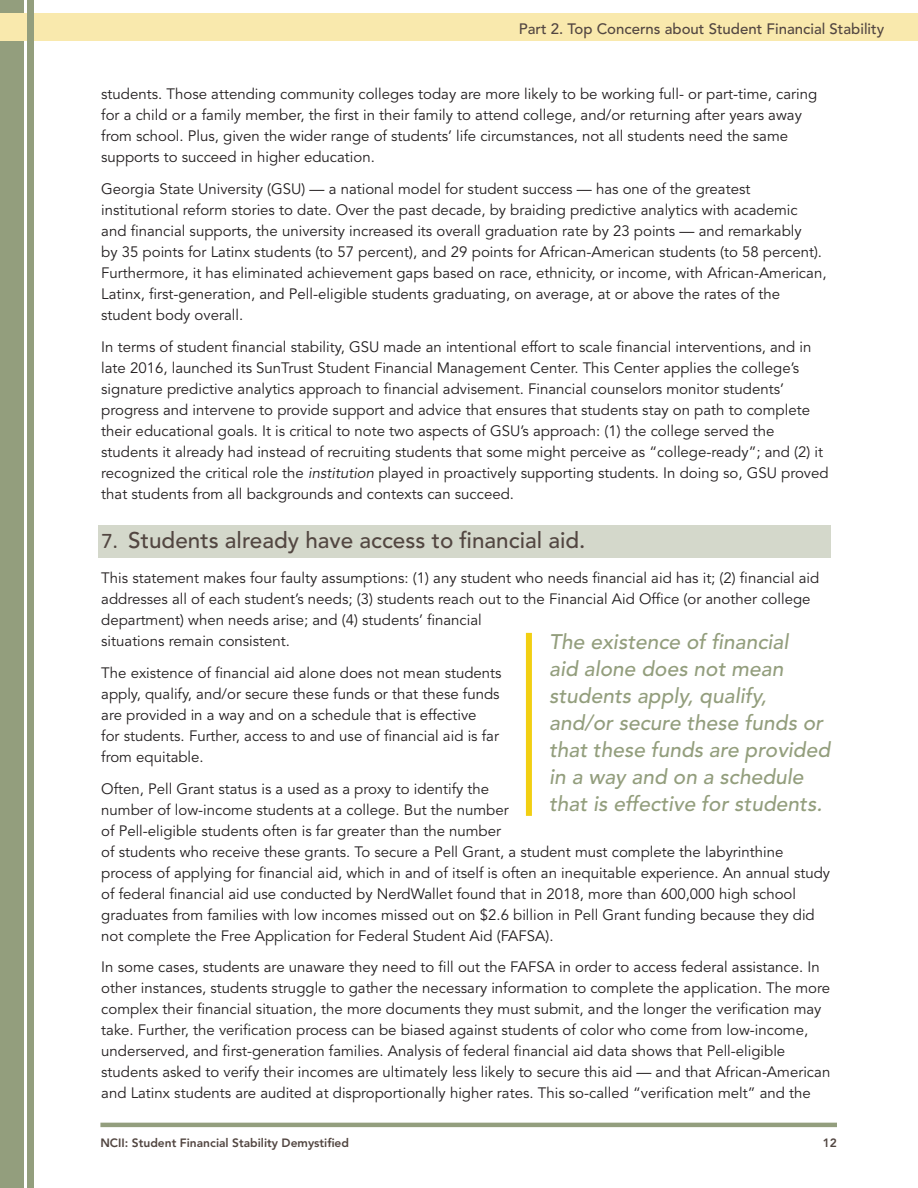
<style>
.page{position:relative;width:918px;height:1188px;background:#fff}
.page>*{position:absolute;margin:0;border:0;box-sizing:border-box;transform-origin:0 0}
.Subhead_c{font:500 22.5px "Avenir LT Std";color:#524641}
.pull_quote{font:italic 500 21px/27px "Avenir LT Std";color:#939e7d}
.body{font:15px/21px "Avenir LT Std";color:#231f20}
.Green_subhead{font:500 15px "Avenir LT Std";color:#524641}
.t1{font:800 12px "Avenir LT Std";color:#524641}
.s1{font-style:italic}
.s2{font-family:"Calibri";font-weight:400}
</style>
<div class="page">
<hr style="left:100px;top:1123px;width:737px;height:4px;background:#939e7d">
<div style="left:0;top:0;width:23px;height:1188px;background:#939e7d"></div>
<div style="left:0;top:13px;width:918px;height:28px;background:#f9e9ad"></div>
<div style="left:27px;top:0;width:7px;height:1188px;background:#939e7d"></div>
<div style="left:98px;top:525px;width:732px;height:32px;background:#d4d8cb"></div>
<div style="left:526px;top:633px;width:6px;height:183px;background:#f2cf12"></div>
<p class="Green_subhead" style="left:519px;top:20px;width:367px">Part 2. Top Concerns about Student Financial Stability</p>
<p class="body" style="left:101px;top:84px;width:718px">students. Those attending community colleges today are more likely to be working full- or part-time, caring for a child or a family member, the first in their family to attend college, and/or returning after years away from school. Plus, given the wider range of students’ life circumstances, not all students need the same supports to succeed in higher education.</p>
<p class="body" style="left:101px;top:179px;width:727px">Georgia State University (GSU) — a national model for student success — has one of the greatest institutional reform stories to date. Over the past decade, by braiding predictive analytics with academic and financial supports, the university increased its overall graduation rate by 23 points — and remarkably<br>by 35 points for Latinx students (to 57 percent), and 29 points for African-American students (to 58 percent).<br>Furthermore, it has eliminated achievement gaps based on race, ethnicity, or income, with African-American, Latinx, first-generation, and Pell-eligible students graduating, on average, at or above the rates of the student body overall.</p>
<p class="body" style="left:101px;top:336px;width:729px">In terms of student financial stability, GSU made an intentional effort to scale financial interventions, and in late 2016, launched its SunTrust Student Financial Management Center. This Center applies the college’s signature predictive analytics approach to financial advisement. Financial counselors monitor students’ progress and intervene to provide support and advice that ensures that students stay on path to complete their educational goals. It is critical to note two aspects of GSU’s approach: (1) the college served the students it already had instead of recruiting students that some might perceive as “college-ready”; and (2) it recognized the critical role the <span class="s1">institution</span> played in proactively supporting students. In doing so, GSU proved that students from all backgrounds and contexts can succeed.</p>
<p class="Subhead_c" style="left:101px;top:528px;width:486px"><span class="s2">7.</span> Students already have access to financial aid.</p>
<p class="body" style="left:101px;top:568px;width:720px">This statement makes four faulty assumptions: (1) any student who needs financial aid has it; (2) financial aid addresses all of each student’s needs; (3) students reach out to the Financial Aid Office (or another college department) when needs arise; and (4) students’ financial<br>situations remain consistent.</p>
<p class="body" style="left:101px;top:663px;width:402px">The existence of financial aid alone does not mean students apply, qualify, and/or secure these funds or that these funds are provided in a way and on a schedule that is effective<br>for students. Further, access to and use of financial aid is far from equitable.</p>
<p class="body" style="left:101px;top:778px;width:730px">Often, Pell Grant status is a used as a proxy to identify the<br>number of low-income students at a college. But the number<br>of Pell-eligible students often is far greater than the number<br>of students who receive these grants. To secure a Pell Grant, a student must complete the labyrinthine process of applying for financial aid, which in and of itself is often an inequitable experience. An annual study of federal financial aid use conducted by NerdWallet found that in 2018, more than 600,000 high school graduates from families with low incomes missed out on $2.6 billion in Pell Grant funding because they did not complete the Free Application for Federal Student Aid (FAFSA).</p>
<p class="body" style="left:101px;top:957px;width:731px">In some cases, students are unaware they need to fill out the FAFSA in order to access federal assistance. In other instances, students struggle to gather the necessary information to complete the application. The more complex their financial situation, the more documents they must submit, and the longer the verification may take. Further, the verification process can be biased against students of color who come from low-income, underserved, and first-generation families. Analysis of federal financial aid data shows that Pell-eligible students asked to verify their incomes are ultimately less likely to secure this aid — and that African-American and Latinx students are audited at disproportionally higher rates. This so-called “verification melt” and the</p>
<p class="pull_quote" style="left:549px;top:629px;width:283px">The existence of financial<br>aid alone does not mean students apply, qualify, and/or secure these funds or that these funds are provided in a way and on a schedule that is effective for students.</p>
<p class="t1" style="left:100px;top:1136px;width:250px">NCII: Student Financial Stability Demystified</p>
<p class="t1" style="left:823px;top:1136px;width:16px">12</p>
</div>
